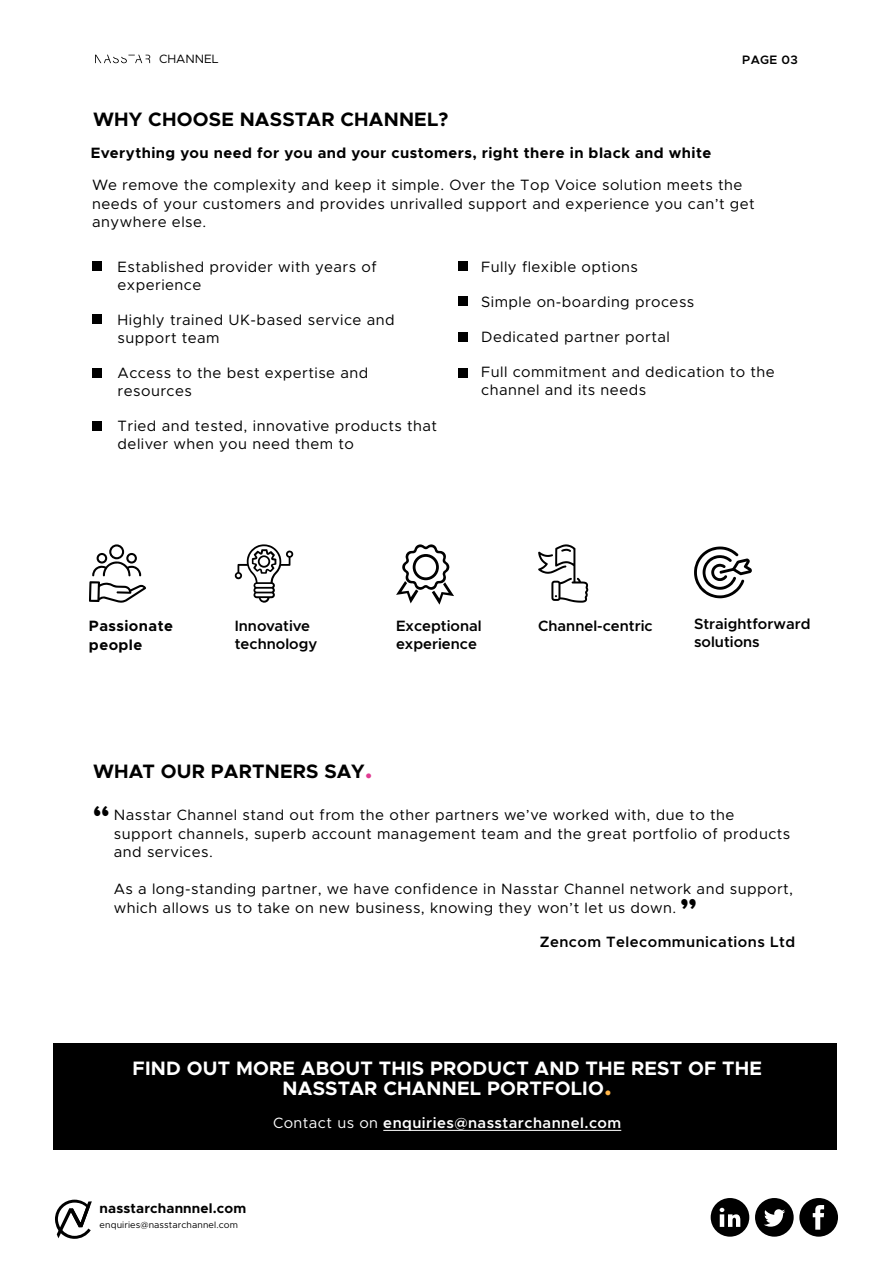
<style>
.page{position:relative;width:893px;height:1263px;background:#fff}
.page>*{position:absolute;margin:0;border:0;box-sizing:border-box;transform-origin:0 0}
.t1{font:900 27px "Metropolis";color:#000}
.t2{font:700 19.5px/20.1px "Metropolis";letter-spacing:.01em;color:#fff;text-align:center}
.t3{font:700 19.5px "Metropolis";letter-spacing:.01em;color:#000}
.t4{font:15px/18.5px "Metropolis";letter-spacing:.03em;color:#000}
.t5{font:700 15px "Metropolis";letter-spacing:.03em;color:#000}
.t6{font:600 15px/18px "Metropolis";color:#000}
.t7{font:600 15px "Metropolis";letter-spacing:.03em;color:#fff}
.t8{font:600 15px "Metropolis";letter-spacing:.03em;color:#000}
.t9{font:700 13.8px "Metropolis";letter-spacing:.01em;color:#000}
.t10{font:600 12.3px "Metropolis";letter-spacing:.03em;color:#000}
.t11{font:12.15px "Metropolis";color:#000}
.t12{font:9.15px "Metropolis";letter-spacing:.01em;color:#000}
.s1{font-size:27px;color:#e03b92}
.s2{font-size:27px;color:#ffb548}
.s3{font-weight:400}
</style>
<div class="page">
<div style="left:53px;top:1043px;width:783px;height:106px;background:#000"></div>
<hr style="left:383px;top:1130px;width:238px;height:1px;background:#fff">
<svg style="left:396px;top:544px;width:58px;height:61px"></svg>
<svg style="left:234px;top:544px;width:59px;height:59px"></svg>
<svg style="left:694px;top:546px;width:58px;height:52px"></svg>
<svg style="left:538px;top:544px;width:50px;height:59px"></svg>
<svg style="left:89px;top:544px;width:57px;height:59px"></svg>
<div style="left:93px;top:261px;width:9px;height:10px;background:#000"></div>
<div style="left:458px;top:261px;width:10px;height:10px;background:#000"></div>
<div style="left:93px;top:315px;width:9px;height:9px;background:#000"></div>
<div style="left:458px;top:297px;width:10px;height:9px;background:#000"></div>
<div style="left:458px;top:332px;width:10px;height:10px;background:#000"></div>
<div style="left:93px;top:368px;width:9px;height:9px;background:#000"></div>
<div style="left:458px;top:368px;width:10px;height:9px;background:#000"></div>
<div style="left:93px;top:421px;width:9px;height:9px;background:#000"></div>
<svg style="left:95px;top:55px;width:55px;height:8px"></svg>
<div style="left:711px;top:1198px;width:38px;height:39px;background:#000;border-radius:50%"></div>
<svg style="left:720px;top:1208px;width:20px;height:19px"></svg>
<div style="left:755px;top:1198px;width:39px;height:39px;background:#000;border-radius:50%"></div>
<svg style="left:764px;top:1209px;width:21px;height:18px"></svg>
<div style="left:799px;top:1198px;width:39px;height:39px;background:#000;border-radius:50%"></div>
<svg style="left:813px;top:1205px;width:11px;height:25px"></svg>
<svg style="left:55px;top:1199px;width:37px;height:40px"></svg>
<p class="t11" style="left:159px;top:51px;width:61px">CHANNEL</p>
<p class="t10" style="left:742px;top:52px;width:57px">PAGE 03</p>
<h2 class="t3" style="left:93px;top:107px;width:357px">WHY CHOOSE NASSTAR CHANNEL?</h2>
<p class="t5" style="left:91px;top:143px;width:622px">Everything you need for you and your customers, right there in black and white</p>
<p class="t4" style="left:92px;top:176px;width:664px">We remove the complexity and keep it simple. Over the Top Voice solution meets the needs of your customers and provides unrivalled support and experience you can’t get anywhere else.</p>
<p class="t4" style="left:118px;top:258px;width:261px;line-height:18px">Established provider with years of experience</p>
<p class="t4" style="left:118px;top:311px;width:279px;line-height:18px">Highly trained UK-based service and support team</p>
<p class="t4" style="left:118px;top:364px;width:252px;line-height:18px">Access to the best expertise and resources</p>
<p class="t4" style="left:118px;top:417px;width:321px;line-height:18px">Tried and tested, innovative products that deliver when you need them to</p>
<p class="t4" style="left:481px;top:258px;width:158px">Fully flexible options</p>
<p class="t4" style="left:481px;top:293px;width:215px">Simple on-boarding process</p>
<p class="t4" style="left:481px;top:328px;width:190px">Dedicated partner portal</p>
<p class="t4" style="left:481px;top:363px;width:295px;line-height:18px">Full commitment and dedication to the channel and its needs</p>
<p class="t6" style="left:235px;top:617px;width:84px">Innovative technology</p>
<p class="t6" style="left:694px;top:615px;width:118px">Straightforward solutions</p>
<p class="t5" style="left:89px;top:617px;width:86px">Passionate</p>
<p class="t6" style="left:538px;top:617px;width:116px">Channel-centric</p>
<p class="t5" style="left:89px;top:635px;width:55px">people</p>
<p class="t6" style="left:396px;top:617px;width:87px">Exceptional experience</p>
<h2 class="t3" style="left:93px;top:759px;width:281px">WHAT OUR PARTNERS SAY<span class="s1">.</span></h2>
<h1 class="t1" style="left:93px;top:798px;width:18px">“</h1>
<p class="t4" style="left:114px;top:806px;width:678px">Nasstar Channel stand out from the other partners we’ve worked with, due to the support channels, superb account management team and the great portfolio of products and services.</p>
<p class="t4" style="left:114px;top:880px;width:681px">As a long-standing partner, we have confidence in Nasstar Channel network and support, which allows us to take on new business, knowing they won’t let us down.</p>
<h1 class="t1" style="left:697px;top:917px;width:18px;rotate:-180deg">“</h1>
<p class="t8" style="left:540px;top:932px;width:257px">Zencom Telecommunications Ltd</p>
<h2 class="t2" style="left:132px;top:1058px;width:631px">FIND OUT MORE ABOUT THIS PRODUCT AND THE REST OF THE<br>NASSTAR CHANNEL PORTFOLIO<span class="s2">.</span></h2>
<p class="t7" style="left:273px;top:1114px;width:350px"><span class="s3">Contact us on</span> enquiries@nasstarchannel.com</p>
<p class="t9" style="left:100px;top:1199px;width:148px">nasstarchannnel.com</p>
<p class="t12" style="left:100px;top:1219px;width:140px">enquiries@nasstarchannel.com</p>
</div>
